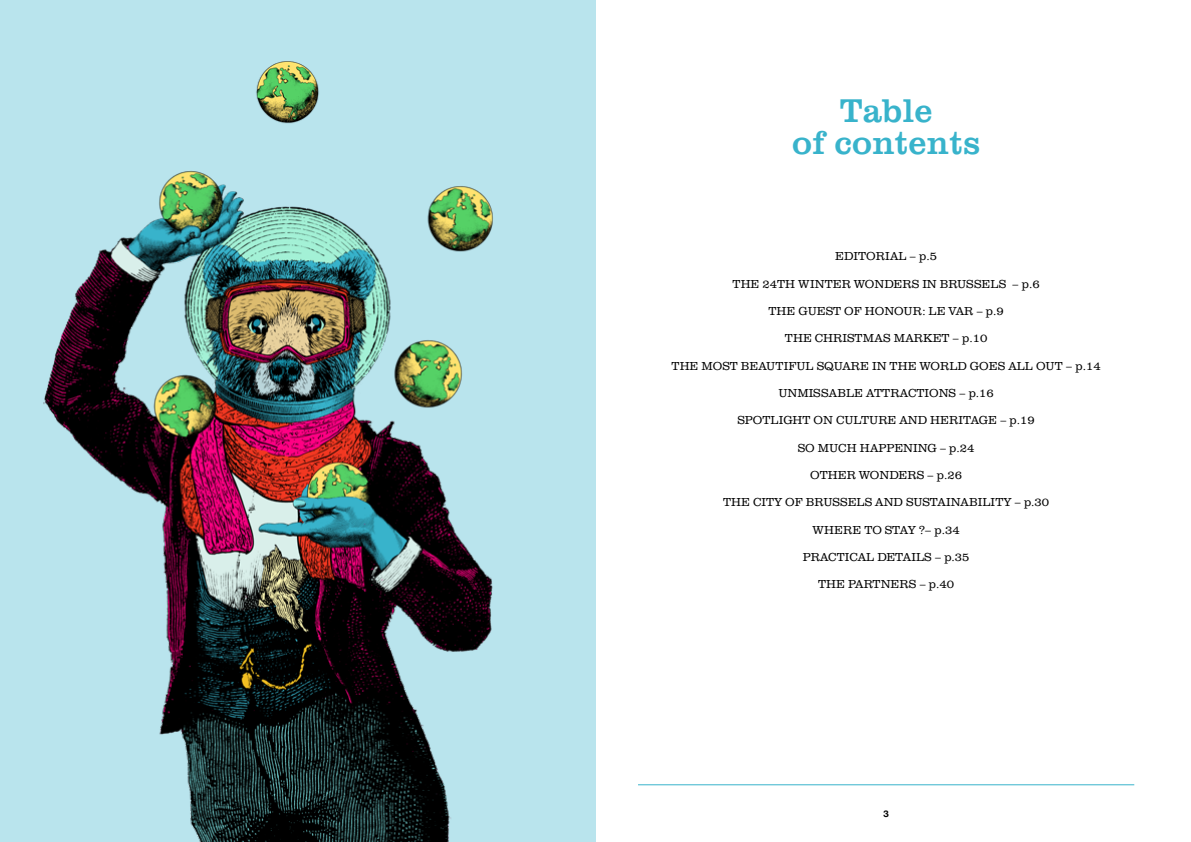
<style>
.page{position:relative;width:1191px;height:842px;background:#fff}
.page>*{position:absolute;margin:0;border:0;box-sizing:border-box;transform-origin:0 0}
.t1{font:34px/32px "Clarendon URW";letter-spacing:.01em;color:#38b3cb;text-align:center}
.t2{font:300 12px "Clarendon URW";color:#000}
.t3{font:700 9px "Helvetica Now Text";color:#000}
</style>
<div class="page">
<div style="left:0;top:0;width:595px;height:842px;background:#b9e4ed"></div>
<img style="left:43px;top:61px;width:450px;height:781px">
<hr style="left:638px;top:784px;width:496px;height:1px;background:#38b3cb">
<h1 class="t1" style="left:792px;top:93px;width:189px">Table<br>of contents</h1>
<p class="t2" style="left:835px;top:248px;width:104px">EDITORIAL – p.5</p>
<p class="t2" style="left:732px;top:275px;width:309px">THE 24TH WINTER WONDERS IN BRUSSELS – p.6</p>
<p class="t2" style="left:768px;top:303px;width:237px">THE GUEST OF HONOUR: LE VAR – p.9</p>
<p class="t2" style="left:785px;top:330px;width:204px">THE CHRISTMAS MARKET – p.10</p>
<p class="t2" style="left:671px;top:357px;width:431px">THE MOST BEAUTIFUL SQUARE IN THE WORLD GOES ALL OUT – p.14</p>
<p class="t2" style="left:778px;top:385px;width:217px">UNMISSABLE ATTRACTIONS – p.16</p>
<p class="t2" style="left:737px;top:412px;width:299px">SPOTLIGHT ON CULTURE AND HERITAGE – p.19</p>
<p class="t2" style="left:797px;top:439px;width:178px">SO MUCH HAPPENING – p.24</p>
<p class="t2" style="left:810px;top:467px;width:153px">OTHER WONDERS – p.26</p>
<p class="t2" style="left:723px;top:494px;width:328px">THE CITY OF BRUSSELS AND SUSTAINABILITY – p.30</p>
<p class="t2" style="left:812px;top:521px;width:149px">WHERE TO STAY ?– p.34</p>
<p class="t2" style="left:802px;top:549px;width:168px">PRACTICAL DETAILS – p.35</p>
<p class="t2" style="left:818px;top:576px;width:138px">THE PARTNERS – p.40</p>
<p class="t3" style="left:883px;top:807px;width:7px">3</p>
</div>
